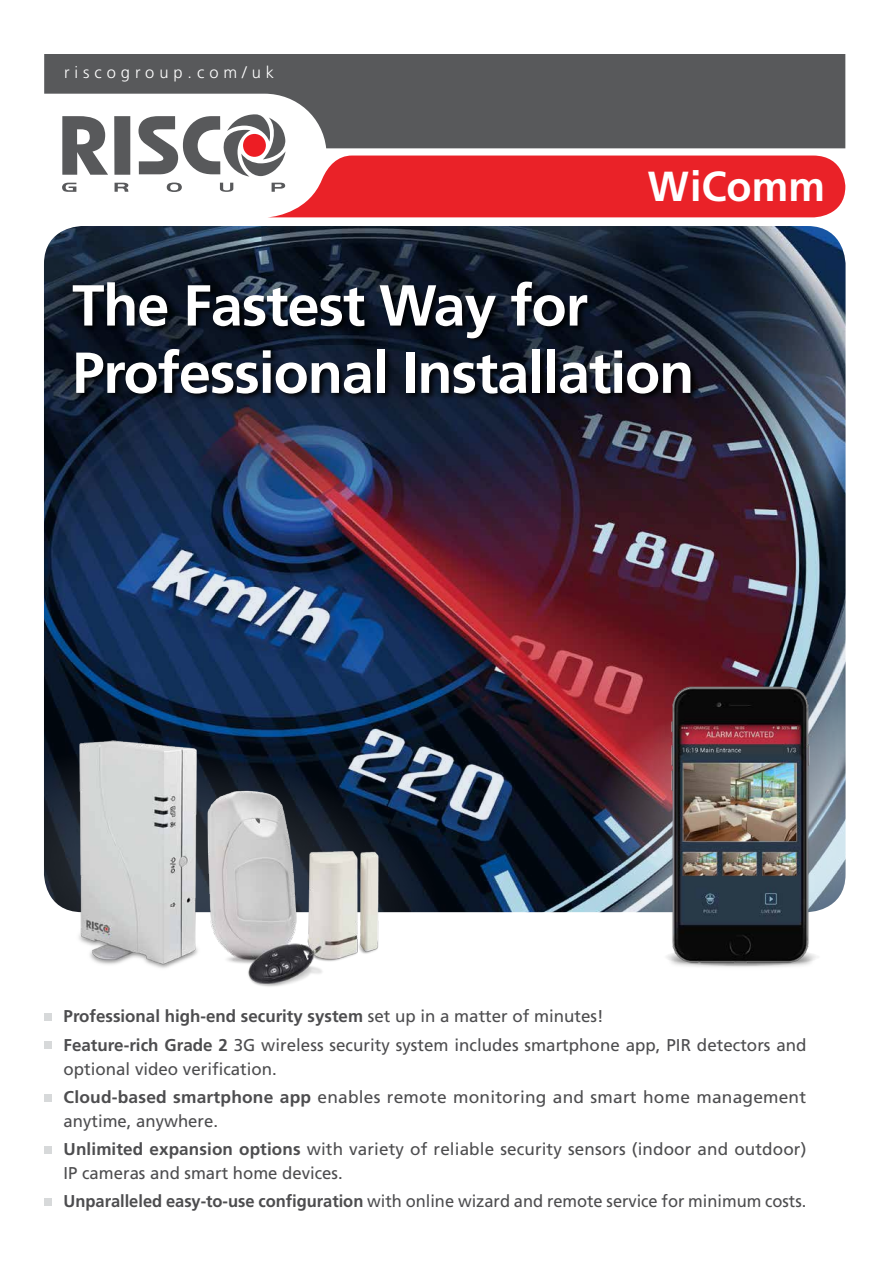
<style>
.page{position:relative;width:893px;height:1263px;background:#fff}
.page>*{position:absolute;margin:0;border:0;box-sizing:border-box;transform-origin:0 0}
.t1{font:700 57.75px/67.3px "Frutiger";letter-spacing:-.02em;color:#fff}
.t2{font:700 42px "Frutiger";color:#fff}
.t3{font:17.1px/28.2px "Frutiger";color:#4d4d4f}
.t4{font:300 16.5px "Frutiger";letter-spacing:.3em;color:#fff}
.s1{font-weight:700}
</style>
<div class="page">
<img style="left:44px;top:226px;width:801px;height:686px;border-radius:38px">
<img style="left:580px;top:682px;width:266px;height:231px">
<div style="left:44px;top:1042px;width:8px;height:7px;background:#d7d9da"></div>
<div style="left:44px;top:1094px;width:8px;height:7px;background:#d7d9da"></div>
<div style="left:44px;top:1146px;width:8px;height:7px;background:#d7d9da"></div>
<div style="left:44px;top:1198px;width:8px;height:8px;background:#d7d9da"></div>
<div style="left:114px;top:116px;width:16px;height:59px;background:#58595b"></div>
<svg style="left:62px;top:148px;width:46px;height:27px"></svg>
<svg style="left:115px;top:183px;width:13px;height:9px"></svg>
<svg style="left:62px;top:183px;width:14px;height:9px"></svg>
<svg style="left:44px;top:54px;width:801px;height:94px;background:#6d6e70"></svg>
<svg style="left:138px;top:114px;width:707px;height:103px"></svg>
<div style="left:71px;top:281px;width:627px;height:119px;background:#000;opacity:.85"></div>
<svg style="left:44px;top:728px;width:24px;height:293px"></svg>
<img style="left:68px;top:719px;width:391px;height:268px">
<img style="left:662px;top:681px;width:157px;height:286px">
<p class="t4" style="left:64px;top:63px;width:212px">riscogroup.com/uk</p>
<h2 class="t2" style="left:648px;top:161px;width:179px">WiComm</h2>
<h1 class="t1" style="left:72px;top:271px;width:624px">The Fastest Way for<br>Professional Installation</h1>
<p class="t3" style="left:64px;top:1002px;width:744px"><span class="s1">Professional high-end security system</span> set up in a matter of minutes!<br><span class="s1">Feature-rich Grade 2</span> 3G wireless security system includes smartphone app, PIR detectors and</p>
<p class="t3" style="left:64px;top:1054px;width:744px">optional video verification.<br><span class="s1">Cloud-based smartphone app</span> enables remote monitoring and smart home management</p>
<p class="t3" style="left:64px;top:1106px;width:744px">anytime, anywhere.<br><span class="s1">Unlimited expansion options</span> with variety of reliable security sensors (indoor and outdoor)</p>
<p class="t3" style="left:64px;top:1159px;width:744px">IP cameras and smart home devices.<br><span class="s1">Unparalleled easy-to-use configuration</span> with online wizard and remote service for minimum costs.</p>
</div>
